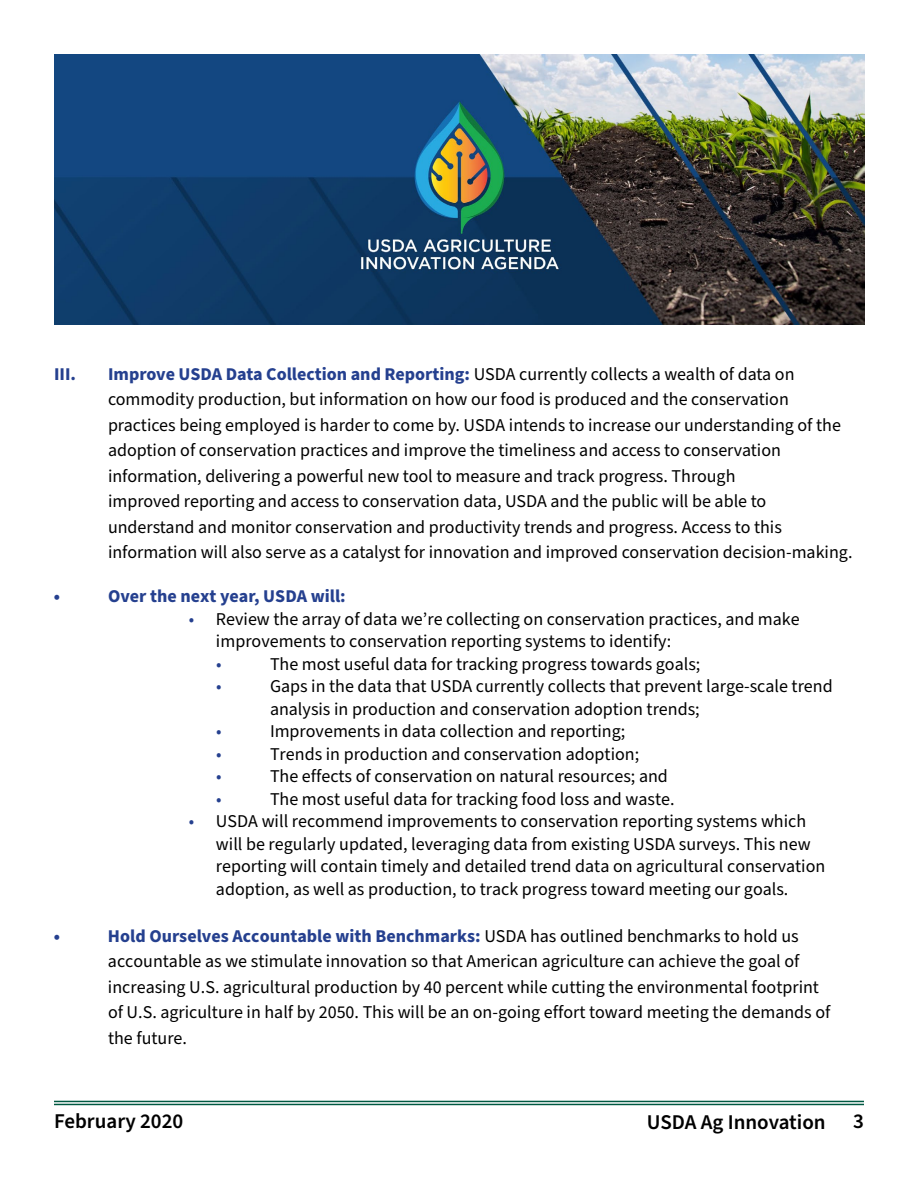
<style>
.page{position:relative;width:918px;height:1188px;background:#fff}
.page>*{position:absolute;margin:0;border:0;box-sizing:border-box;transform-origin:0 0}
.t1{font:600 21px "Source Sans Pro";color:#000}
.t2{font:18px/25.5px "Source Sans Pro";color:#000}
.t3{font:700 18px "Source Sans Pro";color:#25408f}
.t4{font:18px "Source Sans Pro";color:#25408f}
.s1{font-weight:400;color:#000}
.s2{color:#25408f}
.s3{font-weight:700;color:#25408f}
</style>
<div class="page">
<img style="left:54px;top:54px;width:810px;height:270px">
<hr style="left:54px;top:1101px;width:810px;height:1px;background:#005941">
<hr style="left:54px;top:1104px;width:810px;height:1px;background:#005941">
<p class="t3" style="left:54px;top:362px;width:24px">III.</p>
<p class="t3" style="left:108px;top:362px;width:688px">Improve USDA Data Collection and Reporting: <span class="s1">USDA currently collects a wealth of data on</span></p>
<p class="t2" style="left:108px;top:387px;width:682px">commodity production, but information on how our food is produced and the conservation</p>
<p class="t2" style="left:108px;top:413px;width:746px">practices being employed is harder to come by. USDA intends to increase our understanding of the adoption of conservation practices and improve the timeliness and access to conservation information, delivering a powerful new tool to measure and track progress. Through<br>improved reporting and access to conservation data, USDA and the public will be able to understand and monitor conservation and productivity trends and progress. Access to this information will also serve as a catalyst for innovation and improved conservation decision-making.</p>
<p class="t3" style="left:54px;top:584px;width:8px">•</p>
<p class="t3" style="left:108px;top:584px;width:239px">Over the next year, USDA will:</p>
<p class="t2" style="left:216px;top:608px;width:585px;line-height:22.5px;text-indent:-27px"><span class="s2">•</span> Review the array of data we’re collecting on conservation practices, and make improvements to conservation reporting systems to identify:<br><span class="s2">•</span></p>
<p class="t2" style="left:270px;top:652px;width:432px">The most useful data for tracking progress towards goals;</p>
<p class="t4" style="left:216px;top:674px;width:7px">•</p>
<p class="t2" style="left:270px;top:676px;width:564px;line-height:22.5px">Gaps in the data that USDA currently collects that prevent large-scale trend analysis in production and conservation adoption trends;</p>
<p class="t4" style="left:216px;top:719px;width:7px">•</p>
<p class="t2" style="left:270px;top:719px;width:357px">Improvements in data collection and reporting;</p>
<p class="t4" style="left:216px;top:742px;width:7px">•</p>
<p class="t2" style="left:270px;top:742px;width:371px">Trends in production and conservation adoption;</p>
<p class="t4" style="left:216px;top:764px;width:7px">•</p>
<p class="t2" style="left:270px;top:764px;width:399px">The effects of conservation on natural resources; and</p>
<p class="t4" style="left:216px;top:787px;width:7px">•</p>
<p class="t2" style="left:270px;top:787px;width:406px">The most useful data for tracking food loss and waste.</p>
<p class="t2" style="left:216px;top:811px;width:611px;line-height:22.5px;text-indent:-27px"><span class="s2">•</span> USDA will recommend improvements to conservation reporting systems which will be regularly updated, leveraging data from existing USDA surveys. This new reporting will contain timely and detailed trend data on agricultural conservation adoption, as well as production, to track progress toward meeting our goals.</p>
<p class="t3" style="left:54px;top:924px;width:8px">•</p>
<p class="t2" style="left:108px;top:924px;width:724px"><span class="s3">Hold Ourselves Accountable with Benchmarks:</span> USDA has outlined benchmarks to hold us accountable as we stimulate innovation so that American agriculture can achieve the goal of increasing U.S. agricultural production by 40 percent while cutting the environmental footprint of U.S. agriculture in half by 2050. This will be an on-going effort toward meeting the demands of the future.</p>
<p class="t1" style="left:54px;top:1107px;width:131px">February 2020</p>
<p class="t1" style="left:647px;top:1108px;width:180px">USDA Ag Innovation</p>
<p class="t1" style="left:853px;top:1107px;width:12px">3</p>
</div>
